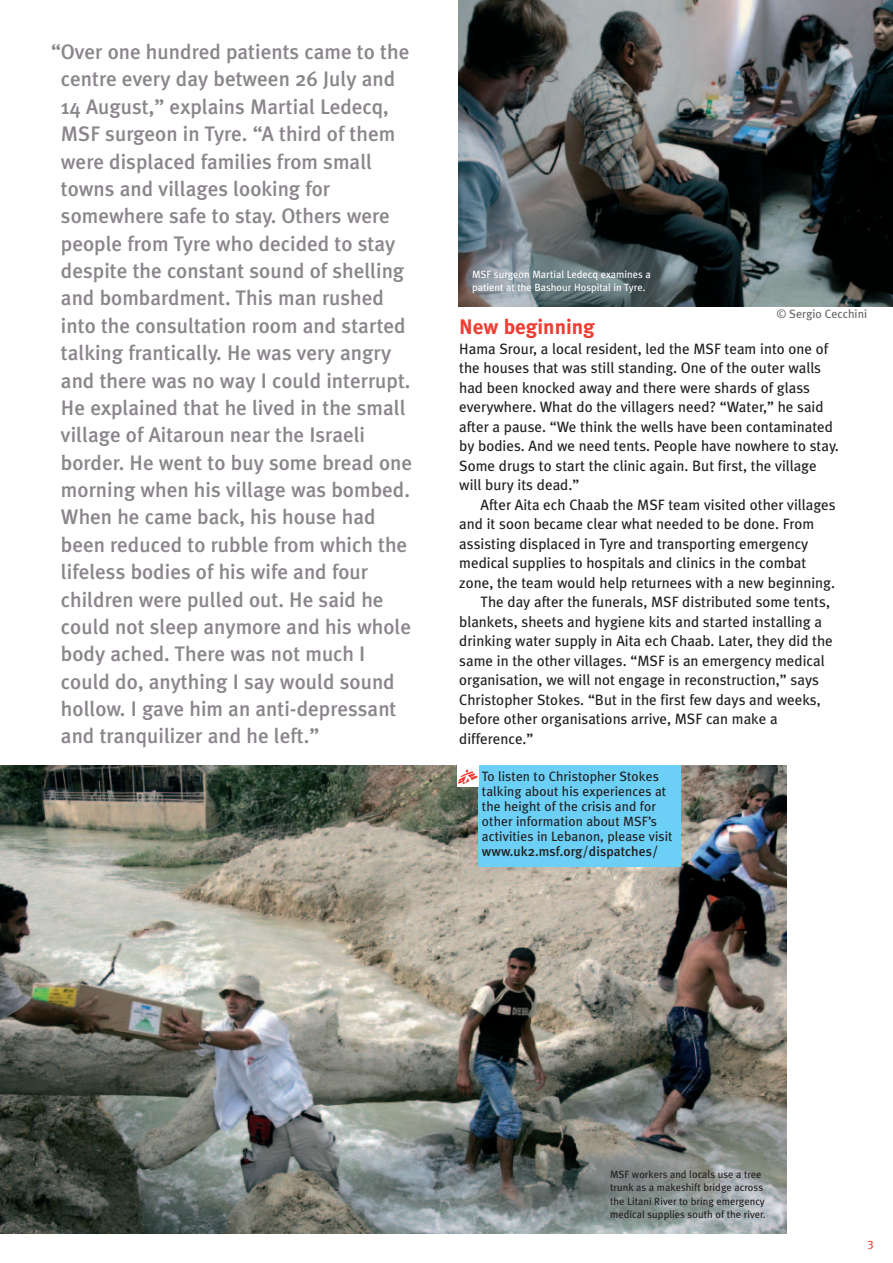
<style>
.page{position:relative;width:893px;height:1263px;background:#fff}
.page>*{position:absolute;margin:0;border:0;box-sizing:border-box;transform-origin:0 0}
.t1{font:500 21px/27.5px "Meta Plus";color:#8b868c}
.t2{font:700 21px "Meta Plus";color:#ee3e34}
.t3{font:15px/19.5px "Meta Plus";color:#231f20}
.t4{font:13.5px/15px "Meta Plus";letter-spacing:.005em;color:#231f20}
.t5{font:500 13.5px "Meta Plus";letter-spacing:.005em;color:#231f20}
.t6{font:12px "Meta Plus";color:#696467}
.t7{font:12px "Meta Plus";color:#ee3e34}
.t8{font:10.5px/13.5px "Meta Plus";color:#231f20}
.t9{font:10.5px/13.5px "Meta Plus";color:#fff}
</style>
<div class="page">
<img style="left:0;top:765px;width:786px;height:468px">
<img style="left:458px;top:0;width:435px;height:306px">
<div style="left:478px;top:765px;width:203px;height:102px;background:#6bcff6"></div>
<div style="left:457px;top:765px;width:21px;height:22px;background:#fff"></div>
<svg style="left:458px;top:769px;width:19px;height:15px"></svg>
<p class="t1" style="left:61px;top:38px;width:353px;text-indent:-10px">“Over one hundred patients came to the centre every day between 26 July and 14 August,” explains Martial Ledecq, MSF surgeon in Tyre. “A third of them were displaced families from small towns and villages looking for somewhere safe to stay. Others were people from Tyre who decided to stay despite the constant sound of shelling and bombardment. This man rushed into the consultation room and started talking frantically. He was very angry and there was no way I could interrupt.<br>He explained that he lived in the small village of Aitaroun near the Israeli border. He went to buy some bread one morning when his village was bombed.<br>When he came back, his house had been reduced to rubble from which the lifeless bodies of his wife and four children were pulled out. He said he could not sleep anymore and his whole body ached. There was not much I could do, anything I say would sound hollow. I gave him an anti-depressant and tranquilizer and he left.”</p>
<p class="t9" style="left:472px;top:267px;width:180px">MSF surgeon Martial Ledecq examines a patient at the Bashour Hospital in Tyre.</p>
<p class="t6" style="left:777px;top:306px;width:92px">© Sergio Cecchini</p>
<h1 class="t2" style="left:459px;top:315px;width:137px">New beginning</h1>
<p class="t3" style="left:459px;top:339px;width:381px">Hama Srour, a local resident, led the MSF team into one of the houses that was still standing. One of the outer walls had been knocked away and there were shards of glass everywhere. What do the villagers need? “Water,” he said after a pause. “We think the wells have been contaminated by bodies. And we need tents. People have nowhere to stay.<br>Some drugs to start the clinic again. But first, the village will bury its dead.”</p>
<p class="t3" style="left:480px;top:495px;width:357px">After Aita ech Chaab the MSF team visited other villages</p>
<p class="t3" style="left:459px;top:514px;width:356px">and it soon became clear what needed to be done. From</p>
<p class="t3" style="left:459px;top:534px;width:351px">assisting displaced in Tyre and transporting emergency</p>
<p class="t3" style="left:459px;top:553px;width:349px">medical supplies to hospitals and clinics in the combat</p>
<p class="t3" style="left:459px;top:573px;width:377px">zone, the team would help returnees with a new beginning.</p>
<p class="t3" style="left:480px;top:592px;width:351px">The day after the funerals, MSF distributed some tents,</p>
<p class="t3" style="left:459px;top:612px;width:364px">blankets, sheets and hygiene kits and started installing a</p>
<p class="t3" style="left:459px;top:631px;width:375px">drinking water supply in Aita ech Chaab. Later, they did the</p>
<p class="t3" style="left:459px;top:651px;width:367px">same in the other villages. “MSF is an emergency medical</p>
<p class="t3" style="left:459px;top:670px;width:361px">organisation, we will not engage in reconstruction,” says</p>
<p class="t3" style="left:459px;top:690px;width:363px">Christopher Stokes. “But in the first few days and weeks,</p>
<p class="t3" style="left:459px;top:709px;width:320px">before other organisations arrive, MSF can make a</p>
<p class="t3" style="left:459px;top:729px;width:76px">difference.”</p>
<p class="t4" style="left:482px;top:769px;width:192px">To listen to Christopher Stokes talking about his experiences at the height of the crisis and for other information about MSF’s activities in Lebanon, please visit</p>
<p class="t5" style="left:482px;top:843px;width:178px">www.uk2.msf.org/dispatches/</p>
<p class="t8" style="left:610px;top:1167px;width:157px">MSF workers and locals use a tree trunk as a makeshift bridge across the Litani River to bring emergency medical supplies south of the river.</p>
<p class="t7" style="left:867px;top:1236px;width:8px">3</p>
</div>
